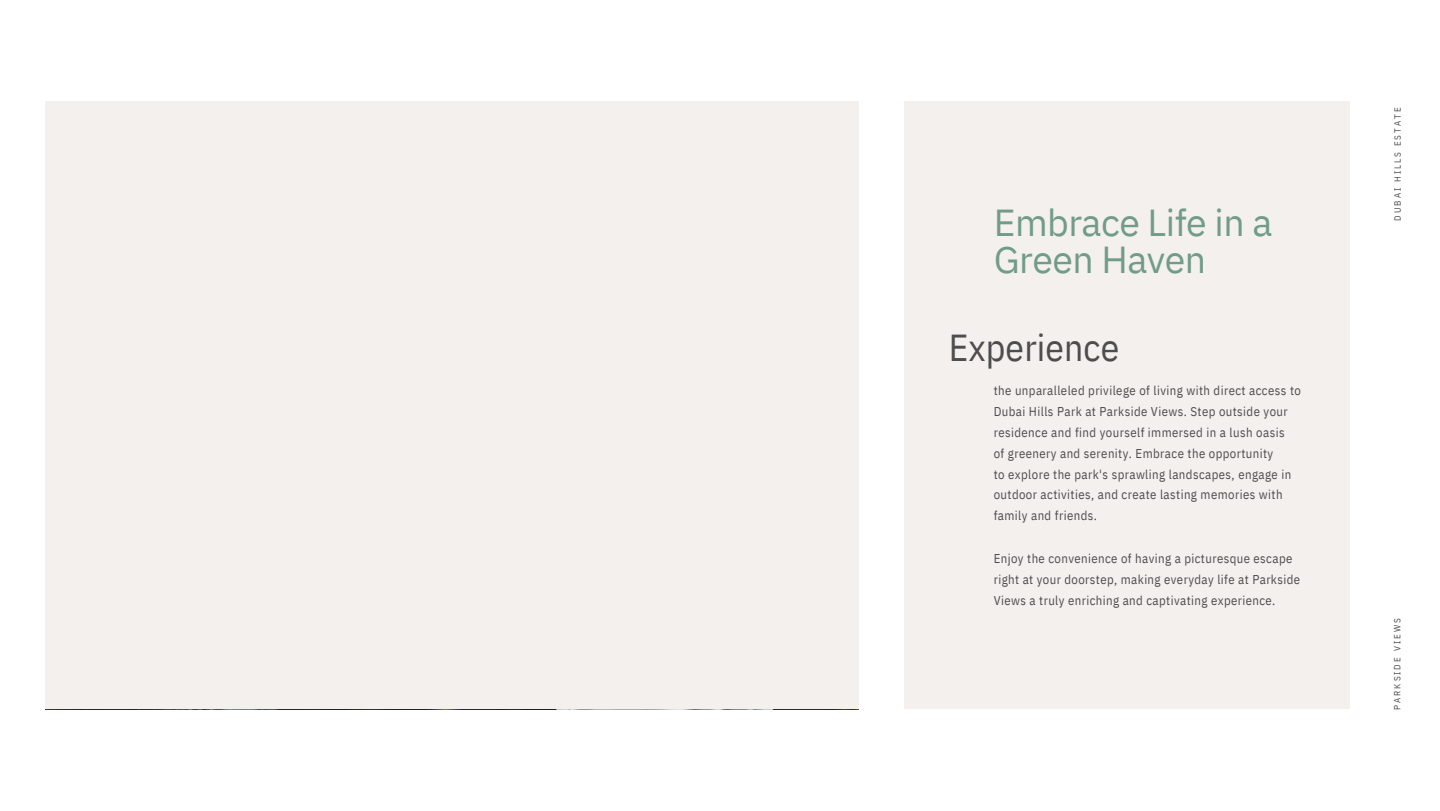
<style>
.page{position:relative;width:1440px;height:811px;background:#fff}
.page>*{position:absolute;margin:0;border:0;box-sizing:border-box;transform-origin:0 0}
.t1{font:37.5px/37.1px "IBM Plex Sans";letter-spacing:-.015em;color:#719c87}
.t2{font:37.5px "IBM Plex Sans Cond";letter-spacing:.005em;color:#4d4d4d}
.t3{font:12.75px/20.9px "IBM Plex Sans Cond";letter-spacing:.035em;color:#4d4d4d}
.t4{font:9px "IBM Plex Sans Cond";letter-spacing:.22em;color:#4d4d4d}
</style>
<div class="page">
<div style="left:45px;top:102px;width:814px;height:606px;background:#f4f0ee"></div>
<div style="left:904px;top:102px;width:446px;height:606px;background:#f4f0ee"></div>
<h1 class="t1" style="left:994px;top:203px;width:280px">Embrace Life in a<br>Green Haven</h1>
<h1 class="t2" style="left:949px;top:322px;width:172px">Experience</h1>
<p class="t3" style="left:994px;top:380px;width:309px">the unparalleled privilege of living with direct access to Dubai Hills Park at Parkside Views. Step outside your residence and find yourself immersed in a lush oasis<br>of greenery and serenity. Embrace the opportunity<br>to explore the park's sprawling landscapes, engage in outdoor activities, and create lasting memories with family and friends.</p>
<p class="t3" style="left:994px;top:548px;width:308px">Enjoy the convenience of having a picturesque escape right at your doorstep, making everyday life at Parkside<br>Views a truly enriching and captivating experience.</p>
<p class="t4" style="left:1391px;top:220px;width:114px;rotate:-90deg">DUBAI HILLS ESTATE</p>
<p class="t4" style="left:1391px;top:709px;width:93px;rotate:-90deg">PARKSIDE VIEWS</p>
</div>
